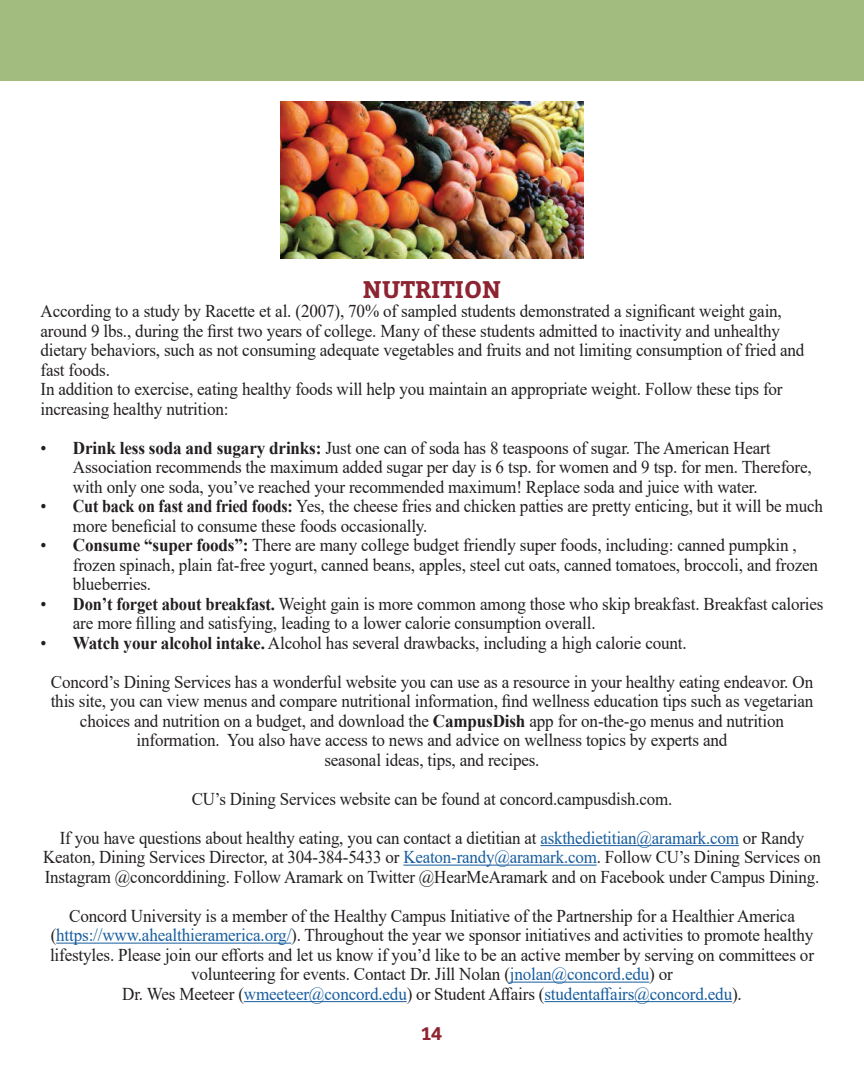
<style>
.page{position:relative;width:864px;height:1080px;background:#fff}
.page>*{position:absolute;margin:0;border:0;box-sizing:border-box;transform-origin:0 0}
.Paragraph_Style_1{font:700 24px "Bitter";color:#8d2431}
.t1{font:18px/19.5px "Times New Roman";letter-spacing:-.01em;color:#231f20;scale:.95 1}
.t2{font:18px/19.5px "Times New Roman";letter-spacing:-.01em;color:#231f20;text-align:center;scale:.94 1}
.t3{font:18px "Times New Roman";letter-spacing:-.01em;color:#175d9e;scale:.95 1}
.t4{font:700 18px "Bitter";color:#8d2431}
.s1{font-weight:700}
.s2{color:#175d9e}
.s3{color:#231f20}
</style>
<div class="page">
<hr style="left:540px;top:845px;width:199px;height:1px;background:#175d9e">
<hr style="left:403px;top:865px;width:194px;height:1px;background:#175d9e">
<hr style="left:56px;top:943px;width:235px;height:1px;background:#175d9e">
<hr style="left:510px;top:982px;width:139px;height:1px;background:#175d9e">
<hr style="left:244px;top:1001px;width:163px;height:1px;background:#175d9e">
<hr style="left:545px;top:1001px;width:187px;height:1px;background:#175d9e">
<div style="left:0;top:0;width:864px;height:81px;background:#a2bb7e"></div>
<img style="left:280px;top:102px;width:304px;height:156px">
<p class="Paragraph_Style_1" style="left:363px;top:274px;width:140px">NUTRITION</p>
<p class="t1" style="left:40px;top:301px;width:806px">According to a study by Racette et al. (2007), 70% of sampled students demonstrated a significant weight gain, around 9 lbs., during the first two years of college. Many of these students admitted to inactivity and unhealthy dietary behaviors, such as not consuming adequate vegetables and fruits and not limiting consumption of fried and fast foods.</p>
<p class="t1" style="left:40px;top:379px;width:783px">In addition to exercise, eating healthy foods will help you maintain an appropriate weight. Follow these tips for increasing healthy nutrition:</p>
<p class="t1" style="left:40px;top:437px;width:770px">• <span class="s1">Drink less soda and sugary drinks:</span> Just one can of soda has 8 teaspoons of sugar. The American Heart</p>
<p class="t1" style="left:73px;top:457px;width:779px">Association recommends the maximum added sugar per day is 6 tsp. for women and 9 tsp. for men. Therefore,</p>
<p class="t1" style="left:73px;top:476px;width:722px">with only one soda, you’ve reached your recommended maximum! Replace soda and juice with water.</p>
<p class="t1" style="left:40px;top:496px;width:825px">• <span class="s1">Cut back on fast and fried foods:</span> Yes, the cheese fries and chicken patties are pretty enticing, but it will be much</p>
<p class="t1" style="left:73px;top:515px;width:375px">more beneficial to consume these foods occasionally.</p>
<p class="t1" style="left:40px;top:535px;width:798px">• <span class="s1">Consume “super foods”:</span> There are many college budget friendly super foods, including: canned pumpkin ,</p>
<p class="t1" style="left:73px;top:554px;width:786px">frozen spinach, plain fat-free yogurt, canned beans, apples, steel cut oats, canned tomatoes, broccoli, and frozen</p>
<p class="t1" style="left:73px;top:574px;width:84px">blueberries.</p>
<p class="t1" style="left:40px;top:593px;width:826px">• <span class="s1">Don’t forget about breakfast.</span> Weight gain is more common among those who skip breakfast. Breakfast calories</p>
<p class="t1" style="left:73px;top:613px;width:552px">are more filling and satisfying, leading to a lower calorie consumption overall.</p>
<p class="t1" style="left:40px;top:632px;width:682px">• <span class="s1">Watch your alcohol intake.</span> Alcohol has several drawbacks, including a high calorie count.</p>
<p class="t1" style="left:51px;top:671px;width:804px">Concord’s Dining Services has a wonderful website you can use as a resource in your healthy eating endeavor. On this site, you can view menus and compare nutritional information, find wellness education tips such as vegetarian</p>
<p class="t1" style="left:80px;top:710px;width:743px;text-align:center">choices and nutrition on a budget, and download the <span class="s1">CampusDish</span> app for on-the-go menus and nutrition information. You also have access to news and advice on wellness topics by experts and</p>
<p class="t1" style="left:324px;top:749px;width:228px">seasonal ideas, tips, and recipes.</p>
<p class="t2" style="left:192px;top:788px;width:513px">CU’s Dining Services website can be found at concord.campusdish.com.</p>
<p class="t2" style="left:43px;top:827px;width:829px">If you have questions about healthy eating, you can contact a dietitian at <span class="s2">askthedietitian@aramark.com</span> or Randy<br>Keaton, Dining Services Director, at 304-384-5433 or <span class="s2">Keaton-randy@aramark.com</span>. Follow CU’s Dining Services on<br>Instagram @concorddining. Follow Aramark on Twitter @HearMeAramark and on Facebook under Campus Dining.</p>
<p class="t1" style="left:69px;top:905px;width:765px">Concord University is a member of the Healthy Campus Initiative of the Partnership for a Healthier America</p>
<p class="t1" style="left:50px;top:925px;width:806px;text-align:center">(<span class="s2">https://www.ahealthieramerica.org/</span>). Throughout the year we sponsor initiatives and activities to promote healthy lifestyles. Please join our efforts and let us know if you’d like to be an active member by serving on committees or volunteering for events. Contact Dr. Jill Nolan (<span class="s2">jnolan@concord.edu</span>) or</p>
<p class="t3" style="left:122px;top:981px;width:654px"><span class="s3">Dr. Wes Meeteer (</span>wmeeteer@concord.edu<span class="s3">) or Student Affairs (</span>studentaffairs@concord.edu<span class="s3">).</span></p>
<p class="t4" style="left:422px;top:1022px;width:22px">14</p>
</div>
